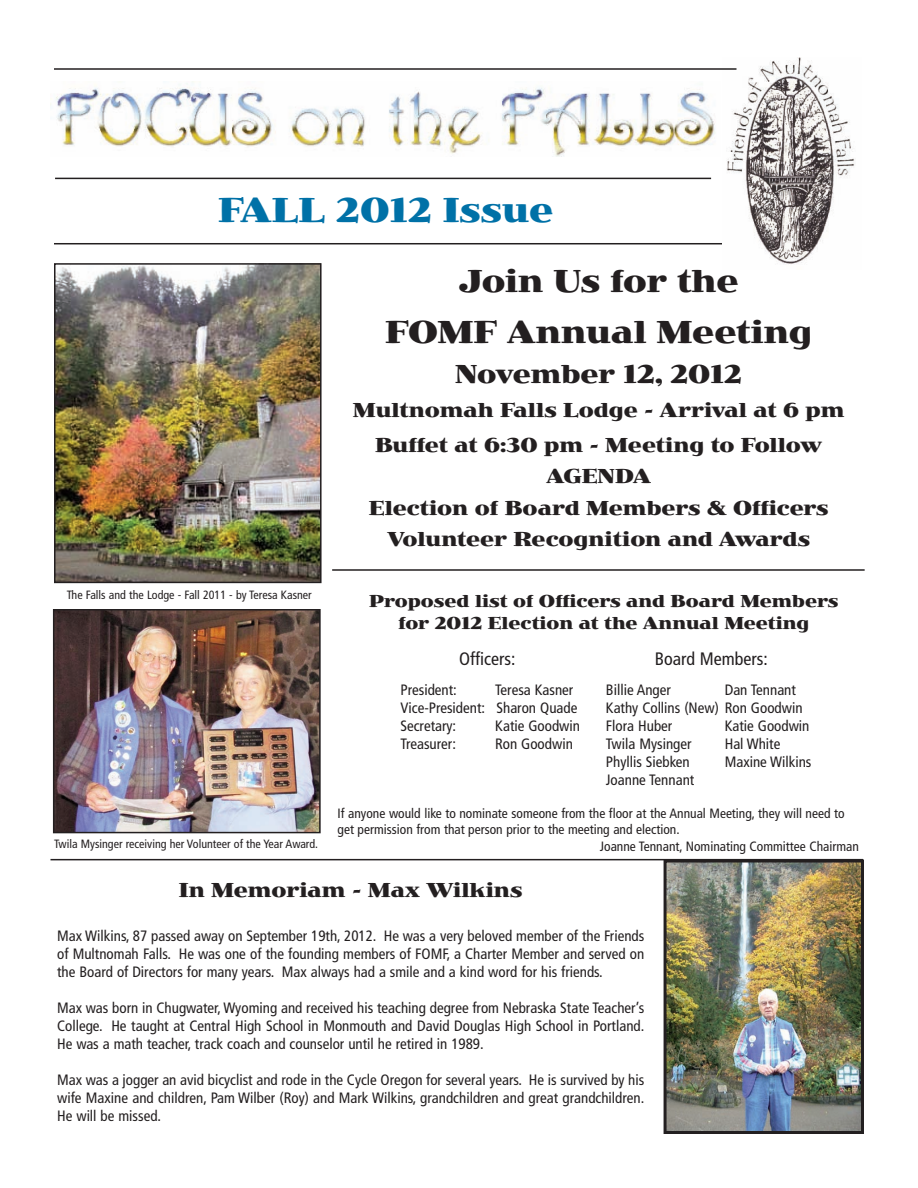
<style>
.page{position:relative;width:918px;height:1188px;background:#fff}
.page>*{position:absolute;margin:0;border:0;box-sizing:border-box;transform-origin:0 0}
.t1{font:700 36px "Jimbo";letter-spacing:-.005em;color:#0071a7}
.t2{font:700 33px/51px "Jimbo";letter-spacing:-.005em;color:#231f20;text-align:center}
.t3{font:700 27px "Jimbo";color:#231f20}
.t4{font:700 21px/31.5px "Jimbo";letter-spacing:-.005em;color:#231f20;text-align:center}
.t5{font:700 18px/21.6px "Jimbo";color:#231f20;text-align:center}
.t6{font:condensed 18px "Frutiger LT Std";color:#231f20}
.t7{font:condensed 15px/18px "Frutiger LT Std";color:#231f20;text-align:justify}
.t8{font:condensed 13.5px/16.2px "Frutiger LT Std";color:#231f20}
.t9{font:condensed 12px "Frutiger LT Std";color:#231f20}
</style>
<div class="page">
<hr style="left:54px;top:243px;width:688px;height:1px;background:#231f20">
<img style="left:722px;top:57px;width:133px;height:207px">
<hr style="left:55px;top:178px;width:656px;height:1px;background:#231f20">
<img style="left:56px;top:87px;width:659px;height:69px">
<hr style="left:54px;top:68px;width:682px;height:2px;background:#231f20">
<img style="left:668px;top:864px;width:192px;height:266px">
<div style="left:664px;top:860px;width:200px;height:274px;border:3px solid #231f20"></div>
<img style="left:57px;top:266px;width:262px;height:314px">
<div style="left:54px;top:263px;width:268px;height:320px;border:2px solid #231f20"></div>
<img style="left:56px;top:612px;width:262px;height:218px">
<div style="left:53px;top:609px;width:268px;height:224px;border:2px solid #231f20"></div>
<hr style="left:50px;top:859px;width:813px;height:1px;background:#231f20">
<hr style="left:332px;top:569px;width:533px;height:2px;background:#231f20">
<h1 class="t1" style="left:218px;top:196px;width:336px">FALL 2012 Issue</h1>
<p class="t9" style="left:67px;top:590px;width:247px">The Falls and the Lodge - Fall 2011 - by Teresa Kasner</p>
<h2 class="t2" style="left:385px;top:258px;width:429px">Join Us for the<br>FOMF Annual Meeting</h2>
<h3 class="t3" style="left:455px;top:364px;width:288px">November 12, 2012</h3>
<h3 class="t4" style="left:353px;top:395px;width:493px;line-height:34.5px">Multnomah Falls Lodge - Arrival at 6 pm<br>Buffet at 6:30 pm - Meeting to Follow</h3>
<h3 class="t4" style="left:369px;top:462px;width:461px">AGENDA<br>Election of Board Members &amp; Officers<br>Volunteer Recognition and Awards</h3>
<p class="t5" style="left:369px;top:592px;width:471px">Proposed list of Officers and Board Members for 2012 Election at the Annual Meeting</p>
<p class="t6" style="left:459px;top:651px;width:58px">Officers:</p>
<p class="t6" style="left:655px;top:652px;width:115px">Board Members:</p>
<p class="t7" style="left:400px;top:682px;width:58px">President:</p>
<p class="t7" style="left:400px;top:682px;width:178px;text-align:left;text-indent:95px">Teresa Kasner<br>Vice-President: Sharon Quade<br>Secretary:</p>
<p class="t7" style="left:495px;top:718px;width:86px">Katie Goodwin</p>
<p class="t7" style="left:400px;top:736px;width:57px">Treasurer:</p>
<p class="t7" style="left:495px;top:736px;width:79px">Ron Goodwin</p>
<p class="t7" style="left:606px;top:682px;width:198px;text-align:left">Billie Anger<br>Kathy Collins (New) Ron Goodwin<br>Flora Huber<br>Twila Mysinger<br>Phyllis Siebken<br>Joanne Tennant</p>
<p class="t7" style="left:725px;top:682px;width:73px">Dan Tennant</p>
<p class="t7" style="left:725px;top:718px;width:88px;text-align:left">Katie Goodwin<br>Hal White<br>Maxine Wilkins</p>
<p class="t8" style="left:338px;top:807px;width:509px">If anyone would like to nominate someone from the floor at the Annual Meeting, they will need to get permission from that person prior to the meeting and election.</p>
<p class="t9" style="left:54px;top:839px;width:266px">Twila Mysinger receiving her Volunteer of the Year Award.</p>
<p class="t8" style="left:600px;top:839px;width:261px">Joanne Tennant, Nominating Committee Chairman</p>
<h3 class="t4" style="left:179px;top:876px;width:345px">In Memoriam - Max Wilkins</h3>
<p class="t7" style="left:57px;top:928px;width:589px">Max Wilkins, 87 passed away on September 19th, 2012. He was a very beloved member of the Friends of Multnomah Falls. He was one of the founding members of FOMF, a Charter Member and served on the Board of Directors for many years. Max always had a smile and a kind word for his friends.</p>
<p class="t7" style="left:57px;top:1000px;width:589px">Max was born in Chugwater, Wyoming and received his teaching degree from Nebraska State Teacher’s College. He taught at Central High School in Monmouth and David Douglas High School in Portland.<br>He was a math teacher, track coach and counselor until he retired in 1989.</p>
<p class="t7" style="left:57px;top:1072px;width:589px">Max was a jogger an avid bicyclist and rode in the Cycle Oregon for several years. He is survived by his wife Maxine and children, Pam Wilber (Roy) and Mark Wilkins, grandchildren and great grandchildren.<br>He will be missed.</p>
</div>
